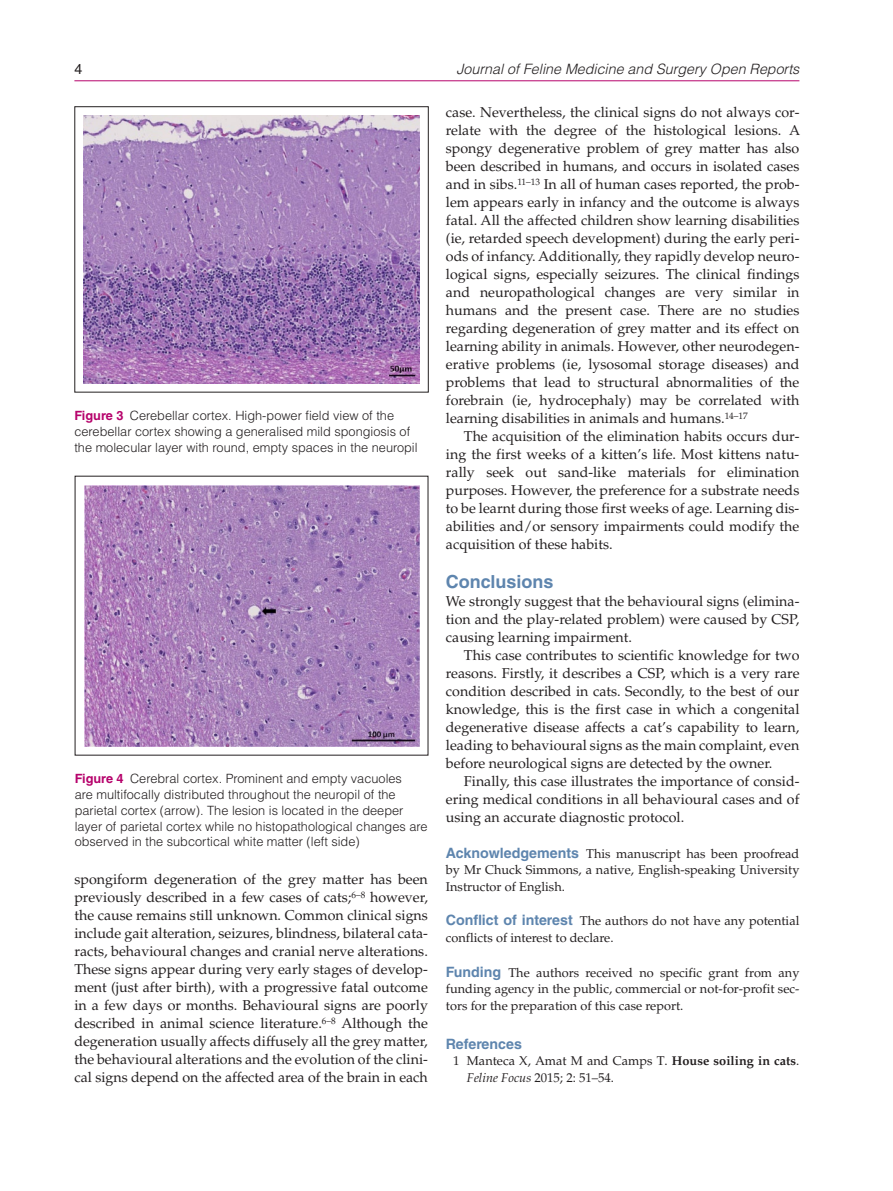
<style>
.page{position:relative;width:893px;height:1191px;background:#fff}
.page>*{position:absolute;margin:0;border:0;box-sizing:border-box;transform-origin:0 0}
.t1{font:700 18px "Helvetica LT Std";color:#5e85ae}
.t2{font:14.25px/18px "Palatino LT Std";color:#231f20;text-align:justify}
.t3{font:italic 300 14.25px "Helvetica LT Std";color:#231f20}
.t4{font:700 14.25px "Helvetica LT Std";color:#5e85ae}
.t5{font:14.25px "Helvetica LT Std";color:#231f20}
.t6{font:12.75px/16.5px "Palatino LT Std";color:#231f20;text-align:justify}
.t7{font:300 12.75px/15.8px "Helvetica LT Std";color:#231f20}
.s1{font-weight:700;color:#b6036c}
.s2{font-family:"Helvetica LT Std";font-weight:700;font-size:14.25px;color:#5e85ae}
.s3{font-weight:700}
.s4{font-style:italic}
</style>
<div class="page">
<hr style="left:74px;top:80px;width:725px;height:1px;background:#b6036c">
<img style="left:84px;top:116px;width:335px;height:267px">
<div style="left:74px;top:106px;width:355px;height:286px;border:1px solid #231f20"></div>
<img style="left:84px;top:485px;width:335px;height:261px">
<p class="t5" style="left:74px;top:61px;width:9px">4</p>
<p class="t3" style="left:456px;top:60px;width:344px">Journal of Feline Medicine and Surgery Open Reports</p>
<p class="t7" style="left:74px;top:408px;width:345px"><span class="s1">Figure 3</span> Cerebellar cortex. High-power field view of the cerebellar cortex showing a generalised mild spongiosis of the molecular layer with round, empty spaces in the neuropil</p>
<p class="t7" style="left:75px;top:770px;width:354px"><span class="s1">Figure 4</span> Cerebral cortex. Prominent and empty vacuoles<br>are multifocally distributed throughout the neuropil of the parietal cortex (arrow). The lesion is located in the deeper layer of parietal cortex while no histopathological changes are observed in the subcortical white matter (left side)</p>
<p class="t2" style="left:74px;top:870px;width:355px">spongiform degeneration of the grey matter has been previously described in a few cases of cats;<sup>6–8</sup> however, the cause remains still unknown. Common clinical signs include gait alteration, seizures, blindness, bilateral cata&shy;racts, behavioural changes and cranial nerve alterations.<br>These signs appear during very early stages of develop&shy;ment (just after birth), with a progressive fatal outcome in a few days or months. Behavioural signs are poorly described in animal science literature.<sup>6–8</sup> Although the degeneration usually affects diffusely all the grey matter, the behavioural alterations and the evolution of the clini&shy;cal signs depend on the affected area of the brain in each</p>
<p class="t2" style="left:446px;top:103px;width:356px">case. Nevertheless, the clinical signs do not always cor&shy;relate with the degree of the histological lesions. A spongy degenerative problem of grey matter has also been described in humans, and occurs in isolated cases and in sibs.<sup>11–13</sup> In all of human cases reported, the prob&shy;lem appears early in infancy and the outcome is always fatal. All the affected children show learning disabilities (ie, retarded speech development) during the early peri&shy;ods of infancy. Additionally, they rapidly develop neuro&shy;logical signs, especially seizures. The clinical findings and neuropathological changes are very similar in humans and the present case. There are no studies regarding degeneration of grey matter and its effect on learning ability in animals. However, other neurodegen&shy;erative problems (ie, lysosomal storage diseases) and problems that lead to structural abnormalities of the forebrain (ie, hydrocephaly) may be correlated with learning disabilities in animals and humans.<sup>14–17</sup></p>
<p class="t2" style="left:446px;top:427px;width:355px;text-indent:18px">The acquisition of the elimination habits occurs dur&shy;ing the first weeks of a kitten’s life. Most kittens natu&shy;rally seek out sand-like materials for elimination purposes. However, the preference for a substrate needs to be learnt during those first weeks of age. Learning dis&shy;abilities and/or sensory impairments could modify the acquisition of these habits.</p>
<p class="t1" style="left:446px;top:570px;width:109px">Conclusions</p>
<p class="t2" style="left:446px;top:592px;width:355px">We strongly suggest that the behavioural signs (elimina&shy;tion and the play-related problem) were caused by CSP, causing learning impairment.</p>
<p class="t2" style="left:446px;top:646px;width:355px;text-indent:18px">This case contributes to scientific knowledge for two reasons. Firstly, it describes a CSP, which is a very rare condition described in cats. Secondly, to the best of our knowledge, this is the first case in which a congenital degenerative disease affects a cat’s capability to learn, leading to behavioural signs as the main complaint, even before neurological signs are detected by the owner.</p>
<p class="t2" style="left:446px;top:772px;width:355px;text-indent:18px">Finally, this case illustrates the importance of consid&shy;ering medical conditions in all behavioural cases and of using an accurate diagnostic protocol.</p>
<p class="t6" style="left:446px;top:845px;width:355px"><span class="s2">Acknowledgements</span> This manuscript has been proofread by Mr Chuck Simmons, a native, English-speaking University Instructor of English.</p>
<p class="t6" style="left:446px;top:913px;width:355px"><span class="s2">Conflict of interest</span> The authors do not have any potential conflicts of interest to declare.</p>
<p class="t6" style="left:446px;top:964px;width:355px"><span class="s2">Funding</span> The authors received no specific grant from any funding agency in the public, commercial or not-for-profit sec&shy;tors for the preparation of this case report.</p>
<p class="t4" style="left:446px;top:1034px;width:78px">References</p>
<p class="t6" style="left:467px;top:1052px;width:334px;text-indent:-14px">1 Manteca X, Amat M and Camps T. <span class="s3">House soiling in cats</span>.<br><span class="s4">Feline Focus</span> 2015; 2: 51–54.</p>
</div>
